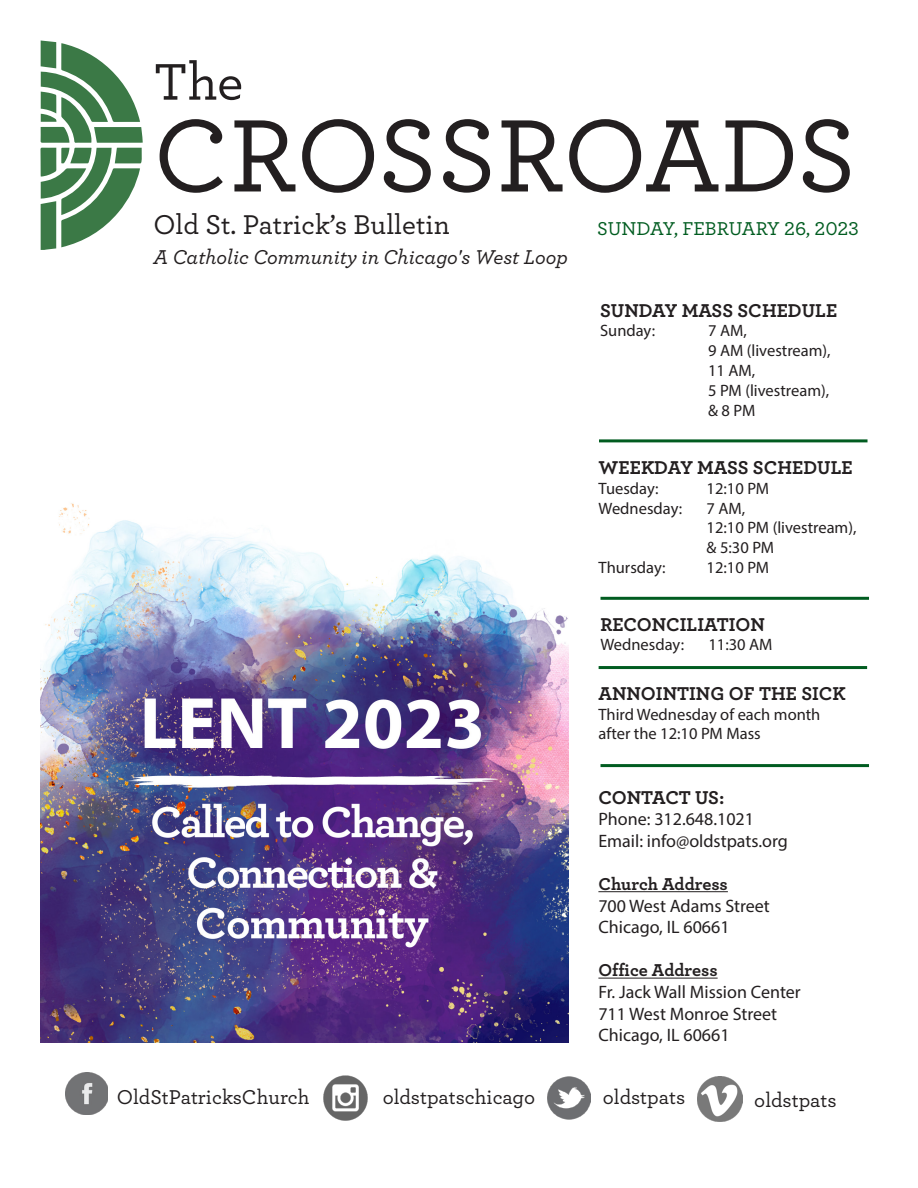
<style>
.page{position:relative;width:918px;height:1188px;background:#fff}
.page>*{position:absolute;margin:0;border:0;box-sizing:border-box;transform-origin:0 0}
.t1{font:500 108px "Archer";color:#231f20}
.t2{font:500 54px "Archer";color:#231f20}
.t3{font:500 28.5px "Archer";color:#231f20}
.t4{font:500 21px "Archer";color:#231f20}
.t5{font:italic 500 21px "Archer";color:#231f20}
.t6{font:700 19.5px "Archer";color:#231f20}
.t7{font:500 19.5px "Archer";color:#015c20}
.t8{font:700 19.5px "Archer";letter-spacing:-.02em;color:#231f20}
.t9{font:18px "Myriad Pro";color:#231f20}
.t10{font:700 18px "Archer";color:#231f20}
.t11{font:16.5px/19.8px "Myriad Pro";color:#231f20}
</style>
<div class="page">
<svg style="left:40px;top:41px;width:103px;height:209px"></svg>
<hr style="left:598px;top:891px;width:130px;height:1px;background:#231f20">
<hr style="left:598px;top:978px;width:120px;height:1px;background:#231f20">
<hr style="left:601px;top:439px;width:265px;height:3px;background:#015c20">
<hr style="left:602px;top:597px;width:266px;height:3px;background:#015c20">
<hr style="left:600px;top:666px;width:266px;height:3px;background:#015c20">
<hr style="left:602px;top:764px;width:266px;height:3px;background:#015c20">
<img style="left:66px;top:1072px;width:42px;height:43px">
<img style="left:323px;top:1075px;width:45px;height:46px">
<img style="left:547px;top:1077px;width:44px;height:43px">
<img style="left:40px;top:503px;width:528px;height:540px">
<img style="left:697px;top:1077px;width:45px;height:45px">
<p class="t2" style="left:154px;top:43px;width:91px">The</p>
<p class="t1" style="left:154px;top:78px;width:704px">CROSSROADS</p>
<p class="t3" style="left:154px;top:204px;width:298px">Old St. Patrick’s Bulletin</p>
<p class="t5" style="left:154px;top:242px;width:416px">A Catholic Community in Chicago's West Loop</p>
<p class="t7" style="left:597px;top:214px;width:263px">SUNDAY, FEBRUARY 26, 2023</p>
<p class="t6" style="left:600px;top:295px;width:239px">SUNDAY MASS SCHEDULE</p>
<p class="t11" style="left:600px;top:321px;width:57px">Sunday:</p>
<p class="t11" style="left:708px;top:321px;width:124px">7 AM,<br>9 AM (livestream),<br>11 AM,<br>5 PM (livestream), &amp; 8 PM</p>
<p class="t6" style="left:599px;top:452px;width:256px">WEEKDAY MASS SCHEDULE</p>
<p class="t11" style="left:599px;top:478px;width:62px">Tuesday:</p>
<p class="t11" style="left:707px;top:478px;width:64px">12:10 PM</p>
<p class="t11" style="left:599px;top:498px;width:85px">Wednesday:</p>
<p class="t11" style="left:707px;top:498px;width:151px">7 AM,<br>12:10 PM (livestream), &amp; 5:30 PM</p>
<p class="t11" style="left:599px;top:557px;width:68px">Thursday:</p>
<p class="t11" style="left:707px;top:557px;width:64px">12:10 PM</p>
<p class="t6" style="left:601px;top:609px;width:166px">RECONCILIATION</p>
<p class="t11" style="left:601px;top:635px;width:85px">Wednesday:</p>
<p class="t11" style="left:709px;top:635px;width:66px">11:30 AM</p>
<p class="t6" style="left:598px;top:678px;width:249px">ANNOINTING OF THE SICK</p>
<p class="t11" style="left:598px;top:704px;width:224px">Third Wednesday of each month after the 12:10 PM Mass</p>
<p class="t8" style="left:598px;top:782px;width:128px">CONTACT US:</p>
<p class="t9" style="left:598px;top:808px;width:157px">Phone: 312.648.1021</p>
<p class="t9" style="left:598px;top:830px;width:191px">Email: info@oldstpats.org</p>
<p class="t10" style="left:598px;top:870px;width:131px">Church Address</p>
<p class="t9" style="left:598px;top:894px;width:173px">700 West Adams Street</p>
<p class="t9" style="left:598px;top:916px;width:133px">Chicago, IL 60661</p>
<p class="t10" style="left:598px;top:956px;width:121px">Office Address</p>
<p class="t9" style="left:598px;top:981px;width:204px">Fr. Jack Wall Mission Center</p>
<p class="t9" style="left:598px;top:1002px;width:180px">711 West Monroe Street</p>
<p class="t9" style="left:598px;top:1024px;width:133px">Chicago, IL 60661</p>
<p class="t4" style="left:117px;top:1082px;width:194px">OldStPatricksChurch</p>
<p class="t4" style="left:383px;top:1082px;width:154px">oldstpatschicago</p>
<p class="t4" style="left:603px;top:1082px;width:84px">oldstpats</p>
<p class="t4" style="left:754px;top:1085px;width:84px">oldstpats</p>
</div>
